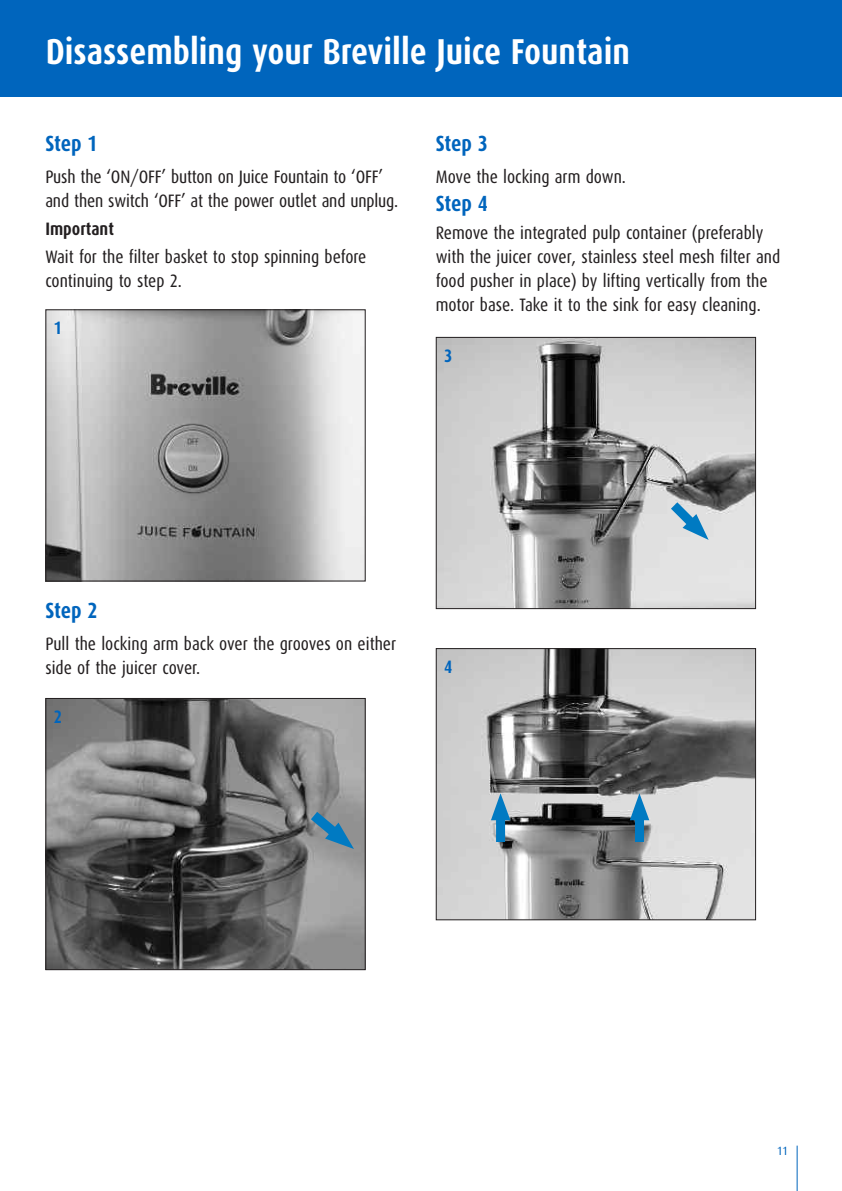
<style>
.page{position:relative;width:842px;height:1191px;background:#fff}
.page>*{position:absolute;margin:0;border:0;box-sizing:border-box;transform-origin:0 0}
.t1{font:700 36px "Dax Condensed";color:#fff}
.t2{font:700 22px "Dax Condensed";letter-spacing:-.01em;color:#0065bd}
.t3{font:18px/24px "Dax Condensed";color:#231f20}
.t4{font:700 18px "Dax Condensed";color:#231f20}
.t5{font:700 18px "Dax Condensed";color:#0065bd}
.t6{font:12px "Dax Condensed";color:#0065bd}
</style>
<div class="page">
<div style="left:0;top:0;width:842px;height:96px;background:#0065bd"></div>
<hr style="left:797px;top:1145px;width:1px;height:46px;background:#0065bd">
<img style="left:47px;top:311px;width:317px;height:268px">
<div style="left:45px;top:309px;width:321px;height:272px;border:1px solid #231f20"></div>
<img style="left:47px;top:700px;width:317px;height:268px">
<div style="left:45px;top:698px;width:321px;height:272px;border:1px solid #231f20"></div>
<img style="left:438px;top:650px;width:316px;height:268px">
<div style="left:436px;top:648px;width:320px;height:272px;border:1px solid #231f20"></div>
<svg style="left:311px;top:812px;width:43px;height:37px;background:#618aa1"></svg>
<svg style="left:630px;top:793px;width:19px;height:49px"></svg>
<svg style="left:491px;top:793px;width:19px;height:49px"></svg>
<img style="left:438px;top:339px;width:316px;height:268px">
<div style="left:436px;top:337px;width:320px;height:272px;border:1px solid #231f20"></div>
<svg style="left:671px;top:502px;width:38px;height:38px"></svg>
<h1 class="t1" style="left:46px;top:36px;width:586px">Disassembling your Breville Juice Fountain</h1>
<p class="t2" style="left:45px;top:134px;width:54px">Step 1</p>
<p class="t3" style="left:45px;top:166px;width:354px">Push the ‘ON/OFF’ button on Juice Fountain to ‘OFF’ and then switch ‘OFF’ at the power outlet and unplug.</p>
<p class="t4" style="left:45px;top:221px;width:70px">Important</p>
<p class="t3" style="left:45px;top:246px;width:323px">Wait for the filter basket to stop spinning before continuing to step 2.</p>
<p class="t5" style="left:54px;top:320px;width:10px">1</p>
<p class="t2" style="left:436px;top:134px;width:54px">Step 3</p>
<p class="t3" style="left:436px;top:166px;width:192px">Move the locking arm down.</p>
<p class="t2" style="left:436px;top:194px;width:54px">Step 4</p>
<p class="t3" style="left:436px;top:222px;width:346px">Remove the integrated pulp container (preferably with the juicer cover, stainless steel mesh filter and food pusher in place) by lifting vertically from the motor base. Take it to the sink for easy cleaning.</p>
<p class="t5" style="left:444px;top:347px;width:10px">3</p>
<p class="t2" style="left:45px;top:600px;width:54px">Step 2</p>
<p class="t3" style="left:45px;top:633px;width:352px">Pull the locking arm back over the grooves on either side of the juicer cover.</p>
<p class="t5" style="left:54px;top:708px;width:10px">2</p>
<p class="t5" style="left:444px;top:659px;width:10px">4</p>
<p class="t6" style="left:777px;top:1145px;width:12px">11</p>
</div>
